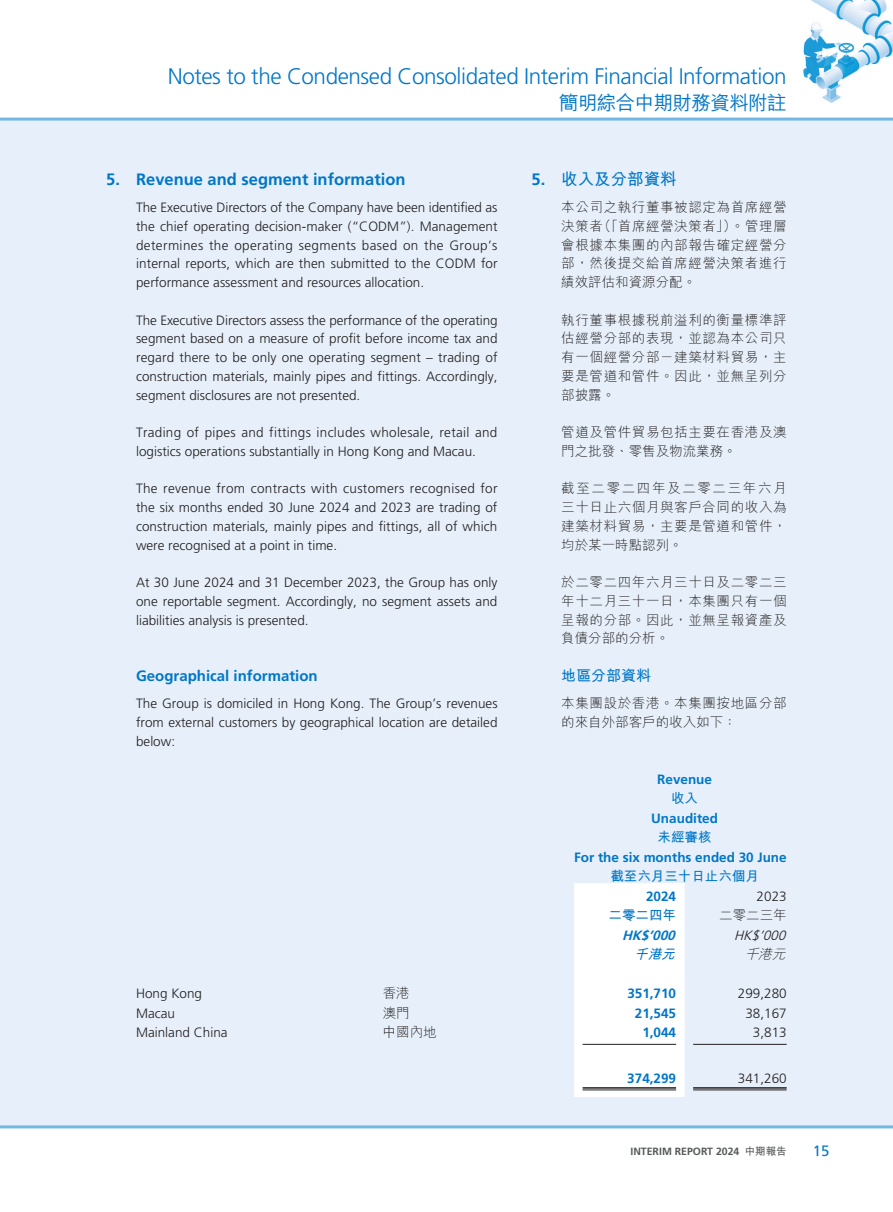
<style>
.page{position:relative;width:893px;height:1212px;background:#fff}
.page>*{position:absolute;margin:0;border:0;box-sizing:border-box;transform-origin:0 0}
.t1{font:300 22.5px "Frutiger LT Std";letter-spacing:-.02em;color:#0076c8}
.t2{font:500 19.5px "M Hei HK";letter-spacing:-.03em;color:#0076c8}
.t3{font:700 16.5px "Frutiger LT Std";color:#0076c8}
.t4{font:700 16.5px "M Hei HK";color:#0076c8}
.t5{font:700 15px "Frutiger LT Std";color:#0076c8}
.t6{font:700 15px "M Hei HK";color:#0076c8}
.t7{font:15px "Frutiger LT Std";color:#0076c8}
.t8{font:300 13.5px/18.8px "Frutiger LT Std";color:#231f20;text-align:justify}
.t9{font:300 13.5px/18.8px "M Hei HK";letter-spacing:.045em;color:#231f20;text-align:justify}
.t10{font:700 13.5px "Frutiger LT Std";color:#0076c8}
.t11{font:700 13.5px "M Hei HK";color:#0076c8}
.t12{font:italic 700 13.5px "Frutiger LT Std";color:#0076c8}
.t13{font:italic 300 13.5px "Frutiger LT Std";color:#231f20}
.t14{font:italic 700 13.5px "M Hei HK";color:#0076c8}
.t15{font:italic 300 13.5px "M Hei HK";color:#231f20}
.t16{font:700 10.5px "Frutiger LT Std";color:#57585a}
.s1{font-family:"Frutiger LT Std"}
.s2{font-family:"M Hei HK"}
</style>
<div class="page">
<div style="left:0;top:119px;width:893px;height:1008px;background:#e7f0fa"></div>
<hr style="left:0;top:1125px;width:893px;height:3px;background:#73b8e5">
<img style="left:0;top:0;width:893px;height:118px">
<hr style="left:0;top:118px;width:893px;height:3px;background:#73b8e5">
<div style="left:574px;top:883px;width:111px;height:214px;background:#fff"></div>
<hr style="left:583px;top:1044px;width:93px;height:1px;background:#231f20">
<hr style="left:693px;top:1044px;width:94px;height:1px;background:#231f20">
<hr style="left:583px;top:1087px;width:93px;height:2px;background:#231f20">
<hr style="left:583px;top:1089px;width:93px;height:1px;background:#231f20">
<hr style="left:693px;top:1087px;width:94px;height:2px;background:#231f20">
<hr style="left:693px;top:1089px;width:94px;height:1px;background:#231f20">
<h1 class="t1" style="left:168px;top:64px;width:620px">Notes to the Condensed Consolidated Interim Financial Information</h1>
<h2 class="t2" style="left:559px;top:88px;width:229px">簡明綜合中期財務資料附註</h2>
<p class="t3" style="left:106px;top:169px;width:301px">5. Revenue and segment information</p>
<p class="t8" style="left:136px;top:198px;width:363px">The Executive Directors of the Company have been identified as the chief operating decision-maker (“CODM”). Management determines the operating segments based on the Group’s internal reports, which are then submitted to the CODM for performance assessment and resources allocation.</p>
<p class="t8" style="left:136px;top:311px;width:363px">The Executive Directors assess the performance of the operating segment based on a measure of profit before income tax and regard there to be only one operating segment – trading of construction materials, mainly pipes and fittings. Accordingly, segment disclosures are not presented.</p>
<p class="t8" style="left:136px;top:423px;width:363px">Trading of pipes and fittings includes wholesale, retail and logistics operations substantially in Hong Kong and Macau.</p>
<p class="t8" style="left:136px;top:480px;width:363px">The revenue from contracts with customers recognised for the six months ended 30 June 2024 and 2023 are trading of construction materials, mainly pipes and fittings, all of which were recognised at a point in time.</p>
<p class="t8" style="left:136px;top:573px;width:363px">At 30 June 2024 and 31 December 2023, the Group has only one reportable segment. Accordingly, no segment assets and liabilities analysis is presented.</p>
<p class="t5" style="left:136px;top:667px;width:183px">Geographical information</p>
<p class="t8" style="left:136px;top:694px;width:363px">The Group is domiciled in Hong Kong. The Group’s revenues from external customers by geographical location are detailed below:</p>
<p class="t4" style="left:531px;top:167px;width:147px"><span class="s1">5.</span> 收入及分部資料</p>
<p class="t9" style="left:561px;top:197px;width:227px">本公司之執行董事被認定為首席經營決策者（「首席經營決策者」）。管理層會根據本集團的內部報告確定經營分部，然後提交給首席經營決策者進行績效評估和資源分配。</p>
<p class="t9" style="left:561px;top:310px;width:227px">執行董事根據稅前溢利的衡量標準評估經營分部的表現，並認為本公司只有一個經營分部－建築材料貿易，主要是管道和管件。因此，並無呈列分部披露。</p>
<p class="t9" style="left:561px;top:422px;width:227px">管道及管件貿易包括主要在香港及澳門之批發、零售及物流業務。</p>
<p class="t9" style="left:561px;top:478px;width:227px">截至二零二四年及二零二三年六月三十日止六個月與客戶合同的收入為建築材料貿易，主要是管道和管件，均於某一時點認列。</p>
<p class="t9" style="left:561px;top:572px;width:227px">於二零二四年六月三十日及二零二三年十二月三十一日，本集團只有一個呈報的分部。因此，並無呈報資產及負債分部的分析。</p>
<p class="t6" style="left:561px;top:664px;width:91px">地區分部資料</p>
<p class="t9" style="left:561px;top:693px;width:227px">本集團設於香港。本集團按地區分部的來自外部客戶的收入如下：</p>
<p class="t10" style="left:657px;top:771px;width:56px">Revenue</p>
<p class="t11" style="left:671px;top:789px;width:28px">收入</p>
<p class="t10" style="left:651px;top:810px;width:68px">Unaudited</p>
<p class="t11" style="left:658px;top:828px;width:55px">未經審核</p>
<p class="t10" style="left:574px;top:849px;width:214px">For the six months ended 30 June</p>
<p class="t11" style="left:610px;top:867px;width:150px">截至六月三十日止六個月</p>
<p class="t10" style="left:646px;top:888px;width:32px">2024</p>
<p class="t8" style="left:757px;top:887px;width:32px">2023</p>
<p class="t11" style="left:609px;top:906px;width:69px">二零二四年</p>
<p class="t9" style="left:719px;top:905px;width:69px">二零二三年</p>
<p class="t12" style="left:622px;top:927px;width:58px">HK$’000</p>
<p class="t13" style="left:734px;top:928px;width:57px">HK$’000</p>
<p class="t14" style="left:634px;top:945px;width:47px">千港元</p>
<p class="t15" style="left:745px;top:945px;width:47px">千港元</p>
<p class="t8" style="left:136px;top:984px;width:68px">Hong Kong</p>
<p class="t9" style="left:383px;top:983px;width:28px">香港</p>
<p class="t10" style="left:627px;top:986px;width:50px">351,710</p>
<p class="t8" style="left:738px;top:984px;width:50px">299,280</p>
<p class="t8" style="left:136px;top:1004px;width:41px">Macau</p>
<p class="t9" style="left:383px;top:1003px;width:28px">澳門</p>
<p class="t10" style="left:635px;top:1005px;width:43px">21,545</p>
<p class="t8" style="left:745px;top:1004px;width:43px">38,167</p>
<p class="t8" style="left:136px;top:1023px;width:93px">Mainland China</p>
<p class="t9" style="left:383px;top:1022px;width:55px">中國內地</p>
<p class="t10" style="left:642px;top:1025px;width:35px">1,044</p>
<p class="t8" style="left:753px;top:1023px;width:35px">3,813</p>
<p class="t10" style="left:627px;top:1070px;width:50px">374,299</p>
<p class="t8" style="left:738px;top:1069px;width:50px">341,260</p>
<p class="t16" style="left:630px;top:1145px;width:158px">INTERIM REPORT 2024 <span class="s2">中期報告</span></p>
<p class="t7" style="left:813px;top:1142px;width:18px">15</p>
</div>
